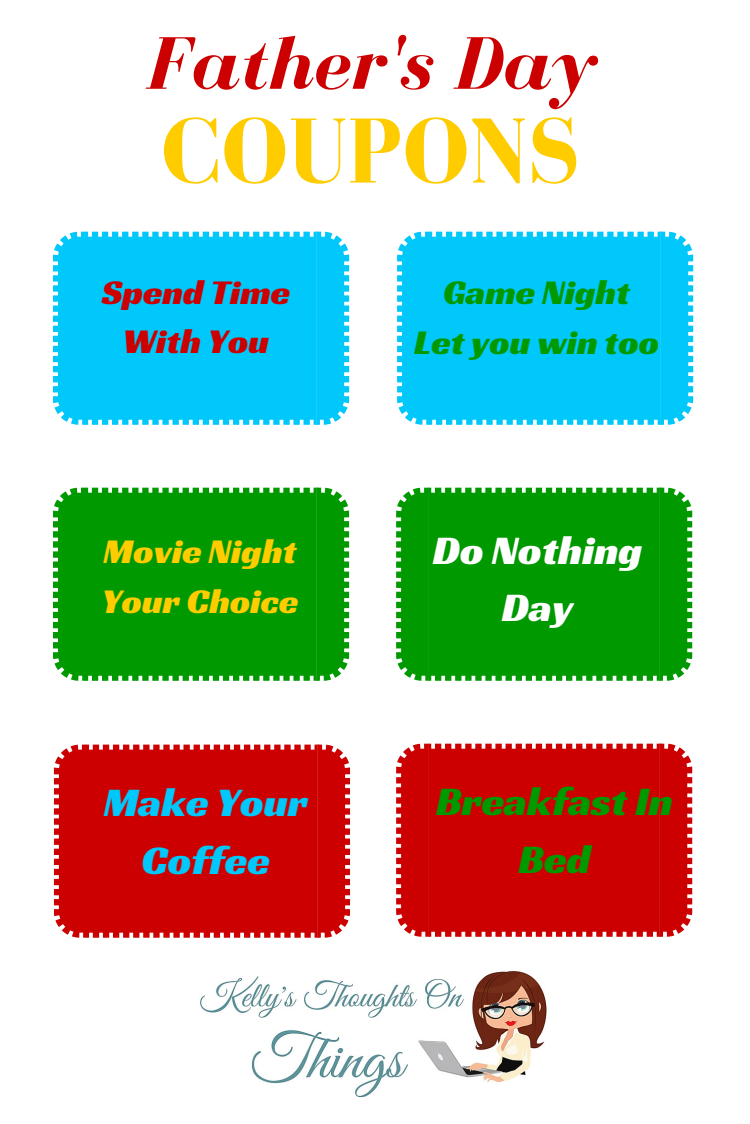
<style>
.page{position:relative;width:750px;height:1124px;background:#fff}
.page>*{position:absolute;margin:0;border:0;box-sizing:border-box;transform-origin:0 0}
.t1{font:700 94.88px "Bodoni FLF";color:#fc0}
.t2{font:italic 700 76.75px "Bodoni FLF";color:#c00}
.t3{font:41.25px/57.2px "Racing Sans One";color:#00c8fb;text-align:center}
.t4{font:41.25px/57.2px "Racing Sans One";color:#090;text-align:center}
.t5{font:41.25px/57.2px "Racing Sans One";color:#fff;text-align:center}
.t6{font:35.38px/49.8px "Racing Sans One";color:#090;text-align:center}
.t7{font:35.38px/49.8px "Racing Sans One";color:#fc0}
.t8{font:35.38px/49.8px "Racing Sans One";color:#c00;text-align:center}
</style>
<div class="page">
<svg style="left:53px;top:232px;width:32px;height:192px;background:#1ccefb"></svg>
<div style="left:85px;top:232px;width:232px;height:192px;background:#00c8fb"></div>
<svg style="left:317px;top:232px;width:32px;height:192px;background:#1bcdfb"></svg>
<svg style="left:397px;top:232px;width:32px;height:192px;background:#1ccefb"></svg>
<div style="left:429px;top:232px;width:232px;height:192px;background:#00c8fb"></div>
<svg style="left:661px;top:232px;width:32px;height:192px;background:#1bcdfb"></svg>
<svg style="left:53px;top:488px;width:32px;height:192px;background:#1ca41c"></svg>
<div style="left:85px;top:488px;width:232px;height:192px;background:#090"></div>
<svg style="left:317px;top:488px;width:32px;height:192px;background:#1ba41b"></svg>
<svg style="left:396px;top:488px;width:32px;height:192px;background:#1da41d"></svg>
<div style="left:428px;top:488px;width:232px;height:192px;background:#090"></div>
<svg style="left:660px;top:488px;width:32px;height:192px;background:#1ba31b"></svg>
<svg style="left:54px;top:744px;width:32px;height:193px;background:#d11d1d"></svg>
<div style="left:86px;top:744px;width:232px;height:193px;background:#c00"></div>
<svg style="left:318px;top:744px;width:32px;height:193px;background:#d11d1d"></svg>
<svg style="left:396px;top:743px;width:32px;height:193px;background:#d21e1e"></svg>
<div style="left:428px;top:743px;width:232px;height:193px;background:#c00"></div>
<svg style="left:660px;top:743px;width:32px;height:193px;background:#d11c1c"></svg>
<img style="left:200px;top:971px;width:347px;height:127px">
<h2 class="t2" style="left:146px;top:23px;width:452px">Father's Day</h2>
<h1 class="t1" style="left:162px;top:100px;width:419px">COUPONS</h1>
<p class="t8" style="left:102px;top:266px;width:190px">Spend Time<br>With You</p>
<p class="t6" style="left:414px;top:267px;width:246px">Game Night<br>Let you win too</p>
<p class="t7" style="left:102px;top:526px;width:198px">Movie Night<br>Your Choice</p>
<p class="t5" style="left:433px;top:521px;width:211px">Do Nothing<br>Day</p>
<p class="t3" style="left:104px;top:773px;width:206px">Make Your<br>Coffee</p>
<p class="t4" style="left:436px;top:772px;width:238px">Breakfast In<br>Bed</p>
</div>
